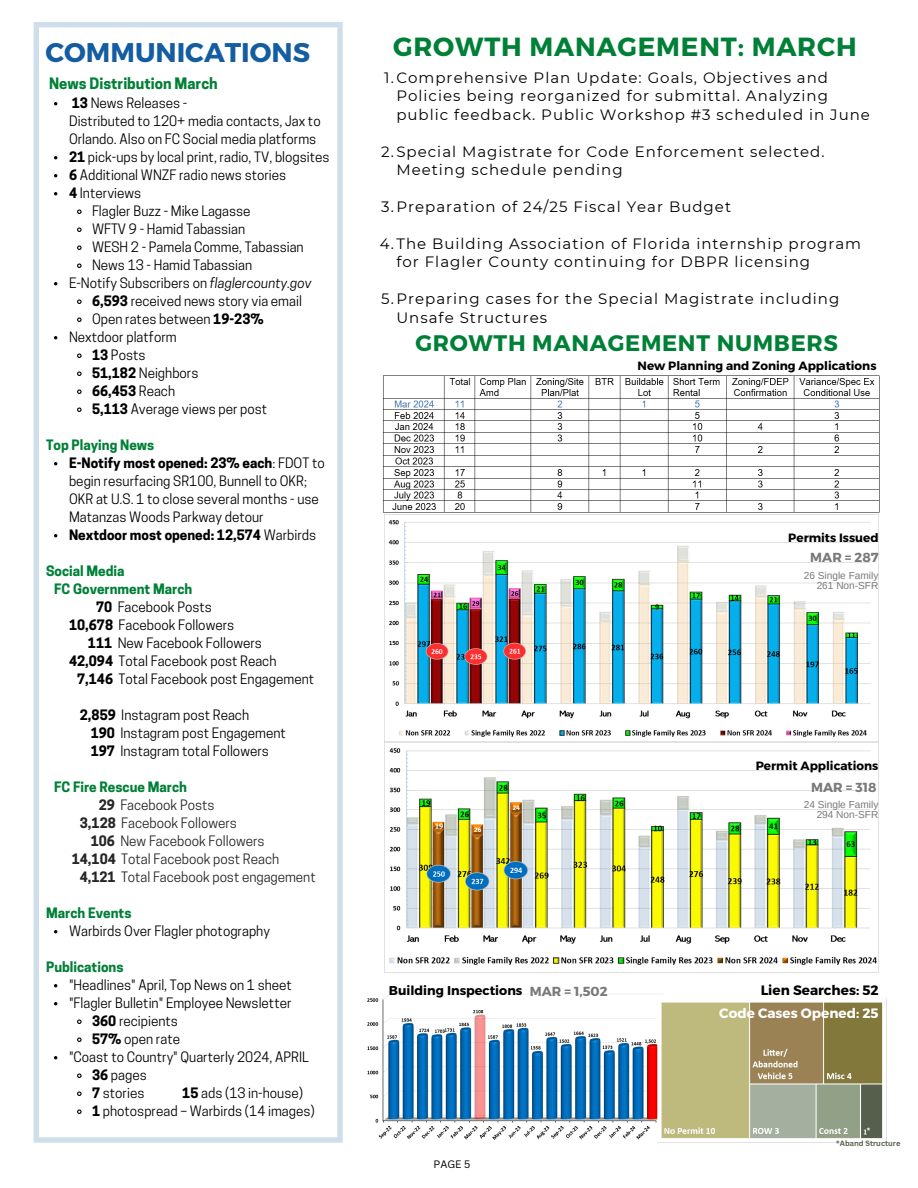
<style>
.page{position:relative;width:918px;height:1188px;background:#fff}
.page>*{position:absolute;margin:0;border:0;box-sizing:border-box;transform-origin:0 0}
.t1{font:700 27px "Montserrat";color:#145da0}
.t2{font:700 26.25px "Montserrat";letter-spacing:.03em;color:#008037}
.t3{font:700 22.5px "Montserrat";letter-spacing:.03em;color:#008037}
.t4{font:15px/18.5px "Montserrat";letter-spacing:.065em;color:#000}
.t5{font:700 14.85px "Cooper Hewitt";color:#008037}
.t6{font:700 13.65px "Montserrat";color:#fff}
.t7{font:700 13.65px "Montserrat";color:#000}
.t8{font:13.5px/18px "Cooper Hewitt";color:#000}
.t9{font:13.5px "Cooper Hewitt";color:#262626}
.t10{font:700 13.5px/18px "Cooper Hewitt";color:#008037}
.t11{font:700 13.5px "Cooper Hewitt";color:#000}
.t12{font:700 13.05px "Montserrat";color:#7a7979}
.t13{font:700 12.75px "Montserrat";color:#000}
.t14{font:700 12px "Montserrat";color:#000}
.t15{font:10.5px "Canva Sans";color:#000}
.t16{font:10.05px "Arimo";color:#7a7979}
.t17{font:700 7.5px "Canva Sans";color:#59634f}
.t18{font:700 7.5px "Canva Sans";color:#fff}
.s1{font-weight:700}
.s2{font-style:italic}
.s3{font-weight:400}
</style>
<div class="page">
<svg style="left:34px;top:22px;width:309px;height:1121px"></svg>
<div style="left:54px;top:116px;width:14px;height:13px;background:#fff;border-radius:50%"></div>
<img style="left:367px;top:994px;width:302px;height:149px">
<img style="left:383px;top:375px;width:497px;height:138px">
<img style="left:384px;top:515px;width:494px;height:458px">
<img style="left:657px;top:998px;width:230px;height:144px">
<svg style="left:76px;top:209px;width:6px;height:6px"></svg>
<svg style="left:76px;top:227px;width:6px;height:6px"></svg>
<svg style="left:76px;top:245px;width:6px;height:6px"></svg>
<svg style="left:76px;top:263px;width:6px;height:6px"></svg>
<svg style="left:76px;top:299px;width:6px;height:6px"></svg>
<svg style="left:76px;top:317px;width:6px;height:6px"></svg>
<svg style="left:76px;top:353px;width:6px;height:6px"></svg>
<svg style="left:76px;top:371px;width:6px;height:6px"></svg>
<svg style="left:76px;top:389px;width:6px;height:6px"></svg>
<svg style="left:76px;top:407px;width:6px;height:6px"></svg>
<svg style="left:76px;top:1019px;width:6px;height:6px"></svg>
<svg style="left:76px;top:1037px;width:6px;height:6px"></svg>
<svg style="left:76px;top:1073px;width:6px;height:6px"></svg>
<svg style="left:76px;top:1091px;width:6px;height:6px"></svg>
<svg style="left:76px;top:1109px;width:6px;height:6px"></svg>
<div style="left:47px;top:602px;width:14px;height:171px;background:#fff"></div>
<div style="left:47px;top:799px;width:17px;height:100px;background:#fff"></div>
<h5 class="t1" style="left:45px;top:34px;width:266px">COMMUNICATIONS</h5>
<p class="t2" style="left:393px;top:29px;width:465px">GROWTH MANAGEMENT: MARCH</p>
<p class="t5" style="left:49px;top:77px;width:170px">News Distribution March</p>
<p class="t8" style="left:69px;top:95px;width:253px"><span class="s1">13</span> News Releases -<br>Distributed to 120+ media contacts, Jax to<br>Orlando. Also on FC Social media platforms</p>
<p class="t8" style="left:69px;top:149px;width:262px"><span class="s1">21</span> pick-ups by local print, radio, TV, blogsites</p>
<p class="t8" style="left:69px;top:167px;width:219px"><span class="s1">6</span> Additional WNZF radio news stories</p>
<p class="t8" style="left:69px;top:185px;width:74px"><span class="s1">4</span> Interviews</p>
<p class="t8" style="left:92px;top:203px;width:160px">Flagler Buzz - Mike Lagasse</p>
<p class="t8" style="left:92px;top:221px;width:155px">WFTV 9 - Hamid Tabassian</p>
<p class="t8" style="left:92px;top:239px;width:213px">WESH 2 - Pamela Comme, Tabassian</p>
<p class="t8" style="left:92px;top:257px;width:162px">News 13 - Hamid Tabassian</p>
<p class="t8" style="left:69px;top:275px;width:244px">E-Notify Subscribers on <span class="s2">flaglercounty.gov</span></p>
<p class="t8" style="left:92px;top:293px;width:211px"><span class="s1">6,593</span> received news story via email</p>
<p class="t8" style="left:92px;top:311px;width:173px">Open rates between <span class="s1">19-23%</span></p>
<p class="t8" style="left:69px;top:329px;width:109px">Nextdoor platform</p>
<h6 class="t8" style="left:92px;top:347px;width:55px"><span class="s1">13</span> Posts</h6>
<p class="t8" style="left:92px;top:365px;width:108px"><span class="s1">51,182</span> Neighbors</p>
<p class="t11" style="left:92px;top:386px;width:85px">66,453 <span class="s3">Reach</span></p>
<h6 class="t8" style="left:92px;top:401px;width:177px"><span class="s1">5,113</span> Average views per post</h6>
<p class="t10" style="left:46px;top:437px;width:110px">Top Playing News</p>
<p class="t8" style="left:69px;top:455px;width:257px"><span class="s1">E-Notify most opened: 23% each</span>: FDOT to begin resurfacing SR100, Bunnell to OKR; OKR at U.S. 1 to close several months - use Matanzas Woods Parkway detour</p>
<p class="t11" style="left:69px;top:530px;width:249px">Nextdoor most opened: 12,574 <span class="s3">Warbirds</span></p>
<p class="t10" style="left:54px;top:563px;width:140px;text-indent:-8px">Social Media<br>FC Government March</p>
<p class="t8" style="left:96px;top:599px;width:117px"><span class="s1">70</span> Facebook Posts</p>
<p class="t8" style="left:69px;top:617px;width:167px"><span class="s1">10,678</span> Facebook Followers</p>
<p class="t8" style="left:88px;top:635px;width:175px"><span class="s1">111</span> New Facebook Followers</p>
<p class="t8" style="left:69px;top:653px;width:209px"><span class="s1">42,094</span> Total Facebook post Reach</p>
<p class="t8" style="left:77px;top:671px;width:239px"><span class="s1">7,146</span> Total Facebook post Engagement</p>
<h6 class="t8" style="left:80px;top:707px;width:171px"><span class="s1">2,859</span> Instagram post Reach</h6>
<p class="t8" style="left:91px;top:725px;width:197px"><span class="s1">190</span> Instagram post Engagement</p>
<p class="t8" style="left:91px;top:743px;width:180px"><span class="s1">197</span> Instagram total Followers</p>
<p class="t10" style="left:54px;top:779px;width:134px">FC Fire Rescue March</p>
<h6 class="t9" style="left:99px;top:800px;width:117px"><span class="s1">29</span> Facebook Posts</h6>
<p class="t9" style="left:80px;top:818px;width:159px"><span class="s1">3,128</span> Facebook Followers</p>
<p class="t9" style="left:91px;top:836px;width:175px"><span class="s1">106</span> New Facebook Followers</p>
<p class="t9" style="left:72px;top:854px;width:209px"><span class="s1">14,104</span> Total Facebook post Reach</p>
<p class="t9" style="left:80px;top:872px;width:237px"><span class="s1">4,121</span> Total Facebook post engagement</p>
<p class="t10" style="left:46px;top:905px;width:87px">March Events</p>
<p class="t8" style="left:69px;top:923px;width:202px">Warbirds Over Flagler photography</p>
<p class="t10" style="left:46px;top:959px;width:79px">Publications</p>
<p class="t8" style="left:69px;top:977px;width:224px">"Headlines" April, Top News on 1 sheet</p>
<p class="t8" style="left:69px;top:995px;width:224px">"Flagler Bulletin" Employee Newsletter</p>
<p class="t8" style="left:92px;top:1013px;width:87px"><span class="s1">360</span> recipients</p>
<p class="t8" style="left:92px;top:1031px;width:90px"><span class="s1">57%</span> open rate</p>
<p class="t8" style="left:69px;top:1049px;width:241px">"Coast to Country" Quarterly 2024, APRIL</p>
<h1 class="t8" style="left:92px;top:1067px;width:56px"><span class="s1">36</span> pages</h1>
<p class="t8" style="left:92px;top:1085px;width:54px"><span class="s1">7</span> stories</p>
<p class="t8" style="left:182px;top:1085px;width:122px"><span class="s1">15</span> ads (13 in-house)</p>
<p class="t8" style="left:92px;top:1103px;width:224px"><span class="s1">1</span> photospread – Warbirds (14 images)</p>
<p class="t4" style="left:396px;top:68px;width:475px;text-indent:-12px">1.Comprehensive Plan Update: Goals, Objectives and<br>Policies being reorganized for submittal. Analyzing public feedback. Public Workshop #3 scheduled in June</p>
<h2 class="t4" style="left:396px;top:142px;width:430px;text-indent:-15px">2.Special Magistrate for Code Enforcement selected.<br>Meeting schedule pending</h2>
<p class="t4" style="left:381px;top:197px;width:351px">3.Preparation of 24/25 Fiscal Year Budget</p>
<p class="t4" style="left:396px;top:234px;width:466px;text-indent:-17px">4.The Building Association of Florida internship program for Flagler County continuing for DBPR licensing</p>
<p class="t4" style="left:396px;top:290px;width:444px;text-indent:-15px">5.Preparing cases for the Special Magistrate including<br>Unsafe Structures</p>
<p class="t3" style="left:415px;top:329px;width:424px">GROWTH MANAGEMENT NUMBERS</p>
<p class="t14" style="left:638px;top:358px;width:240px">New Planning and Zoning Applications</p>
<p class="t14" style="left:788px;top:530px;width:92px">Permits Issued</p>
<p class="t12" style="left:810px;top:549px;width:70px">MAR = 287</p>
<h5 class="t16" style="left:804px;top:569px;width:76px">26 Single Family</h5>
<p class="t16" style="left:817px;top:580px;width:63px">261 Non-SFR</p>
<h5 class="t14" style="left:756px;top:758px;width:124px">Permit Applications</h5>
<p class="t12" style="left:811px;top:779px;width:67px">MAR = 318</p>
<p class="t13" style="left:389px;top:982px;width:135px">Building Inspections</p>
<p class="t12" style="left:530px;top:983px;width:79px">MAR = 1,502</p>
<h6 class="t15" style="left:434px;top:1157px;width:38px">PAGE 5</h6>
<h3 class="t16" style="left:804px;top:799px;width:76px">24 Single Family</h3>
<p class="t16" style="left:817px;top:809px;width:63px">294 Non-SFR</p>
<p class="t7" style="left:761px;top:982px;width:119px">Lien Searches: 52</p>
<p class="t6" style="left:719px;top:1004px;width:161px">Code Cases Opened: 25</p>
<p class="t18" style="left:867px;top:1125px;width:5px">*</p>
<h3 class="t17" style="left:836px;top:1138px;width:66px">*Aband Structure</h3>
</div>
